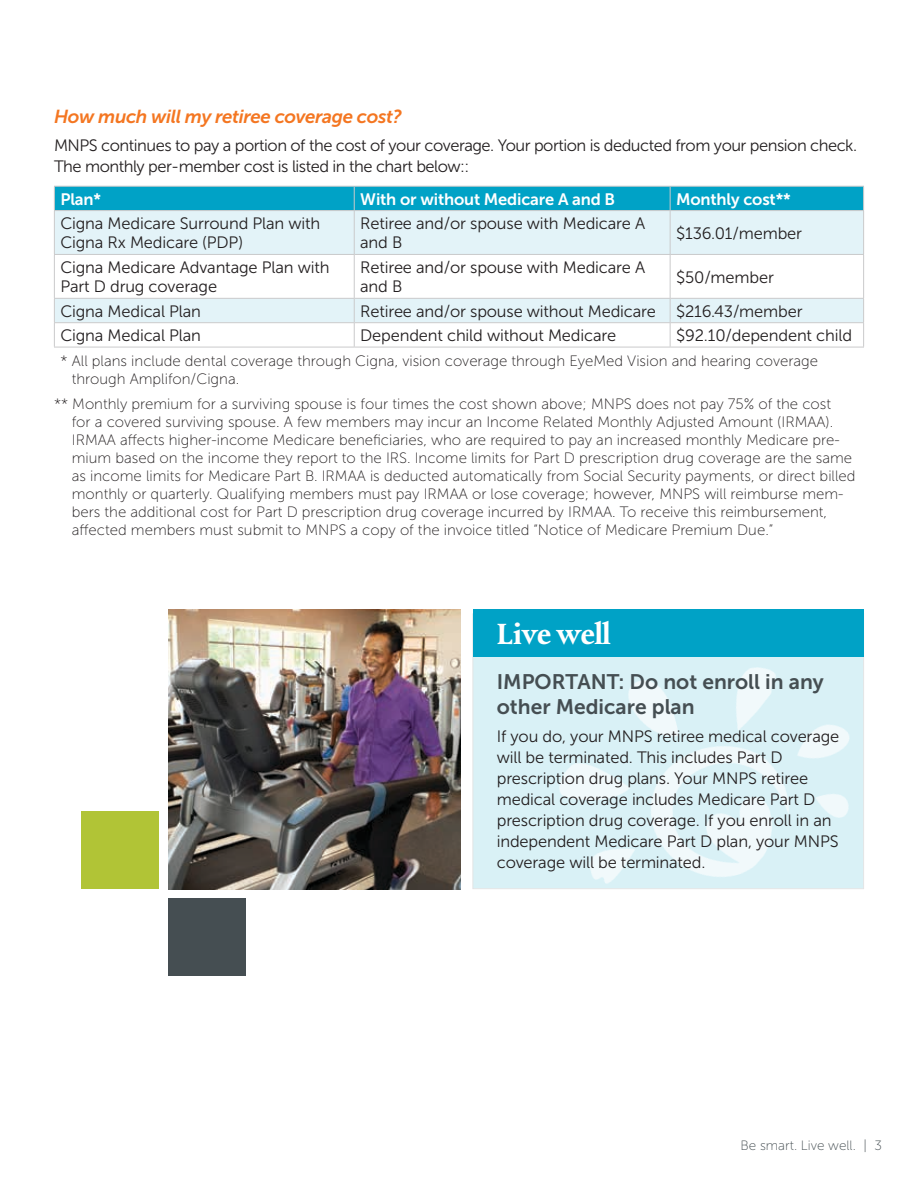
<style>
.page{position:relative;width:918px;height:1188px;background:#fff}
.page>*{position:absolute;margin:0;border:0;box-sizing:border-box;transform-origin:0 0}
.t1{font:700 30px "Albertina";letter-spacing:-.02em;color:#fff}
.t2{font:21px/25.5px "Museo Sans 700";color:#454e52}
.t3{font:italic 18.75px "Museo Sans 700";letter-spacing:-.02em;color:#f47621}
.t4{font:16.5px/21px "Museo Sans 300";letter-spacing:-.01em;color:#231f20}
.t5{font:16.5px/21px "Museo Sans 300";letter-spacing:-.03em;color:#231f20}
.t6{font:16.5px "Museo Sans 700";letter-spacing:-.01em;color:#fff}
.t7{font:15px/18px "Museo Sans 100";color:#231f20}
.t8{font:13.5px "Museo Sans 100";color:#454e52}
</style>
<div class="page">
<svg style="left:55px;top:211px;width:808px;height:87px;fill:#e7f3f8"></svg>
<div style="left:54px;top:186px;width:810px;height:24px;background:#00a2c6"></div>
<hr style="left:54px;top:211px;width:1px;height:43px;background:#cacacb">
<hr style="left:54px;top:210px;width:300px;height:1px;background:#cacacb">
<hr style="left:354px;top:210px;width:316px;height:1px;background:#cacacb">
<hr style="left:670px;top:210px;width:194px;height:1px;background:#cacacb">
<hr style="left:354px;top:211px;width:1px;height:43px;background:#cacacb">
<hr style="left:670px;top:211px;width:1px;height:43px;background:#cacacb">
<hr style="left:863px;top:211px;width:1px;height:43px;background:#cacacb">
<hr style="left:54px;top:255px;width:1px;height:43px;background:#cacacb">
<hr style="left:54px;top:254px;width:300px;height:1px;background:#cacacb">
<hr style="left:354px;top:255px;width:1px;height:43px;background:#cacacb">
<hr style="left:354px;top:254px;width:316px;height:1px;background:#cacacb">
<hr style="left:670px;top:254px;width:194px;height:1px;background:#cacacb">
<hr style="left:670px;top:255px;width:1px;height:43px;background:#cacacb">
<hr style="left:863px;top:255px;width:1px;height:43px;background:#cacacb">
<hr style="left:54px;top:298px;width:300px;height:1px;background:#cacacb">
<hr style="left:354px;top:298px;width:316px;height:1px;background:#cacacb">
<hr style="left:670px;top:298px;width:194px;height:1px;background:#cacacb">
<hr style="left:54px;top:347px;width:300px;height:1px;background:#cacacb">
<svg style="left:54px;top:299px;width:810px;height:48px"></svg>
<hr style="left:354px;top:347px;width:316px;height:1px;background:#cacacb">
<hr style="left:670px;top:347px;width:194px;height:1px;background:#cacacb">
<div style="left:168px;top:898px;width:78px;height:78px;background:#454e52"></div>
<div style="left:81px;top:811px;width:78px;height:78px;background:#b1c436"></div>
<div style="left:472px;top:613px;width:392px;height:276px;background:#d9f1f6"></div>
<div style="left:473px;top:609px;width:391px;height:48px;background:#00a2c6"></div>
<img style="left:501px;top:657px;width:363px;height:232px">
<img style="left:168px;top:609px;width:293px;height:280px">
<p class="t3" style="left:54px;top:106px;width:349px">How much will my retiree coverage cost?</p>
<p class="t5" style="left:54px;top:135px;width:805px">MNPS continues to pay a portion of the cost of your coverage. Your portion is deducted from your pension check.<br>The monthly per-member cost is listed in the chart below::</p>
<p class="t6" style="left:60px;top:190px;width:42px">Plan*</p>
<p class="t6" style="left:360px;top:190px;width:256px">With or without Medicare A and B</p>
<p class="t6" style="left:676px;top:190px;width:116px">Monthly cost**</p>
<p class="t4" style="left:60px;top:214px;width:261px;line-height:19.5px">Cigna Medicare Surround Plan with<br>Cigna Rx Medicare (PDP)</p>
<p class="t4" style="left:360px;top:214px;width:287px;line-height:19.5px">Retiree and/or spouse with Medicare A and B</p>
<p class="t4" style="left:676px;top:223px;width:127px">$136.01/member</p>
<p class="t4" style="left:60px;top:258px;width:271px;line-height:19.5px">Cigna Medicare Advantage Plan with<br>Part D drug coverage</p>
<p class="t4" style="left:360px;top:258px;width:287px;line-height:19.5px">Retiree and/or spouse with Medicare A and B</p>
<p class="t4" style="left:676px;top:267px;width:99px">$50/member</p>
<p class="t4" style="left:60px;top:301px;width:142px">Cigna Medical Plan</p>
<p class="t4" style="left:360px;top:301px;width:444px">Retiree and/or spouse without Medicare $216.43/member</p>
<p class="t4" style="left:60px;top:325px;width:142px">Cigna Medical Plan</p>
<p class="t4" style="left:360px;top:325px;width:257px">Dependent child without Medicare</p>
<p class="t4" style="left:676px;top:325px;width:177px">$92.10/dependent child</p>
<p class="t7" style="left:72px;top:352px;width:748px;text-indent:-11px">* All plans include dental coverage through Cigna, vision coverage through EyeMed Vision and hearing coverage through Amplifon/Cigna.</p>
<p class="t7" style="left:72px;top:395px;width:785px;text-indent:-18px">** Monthly premium for a surviving spouse is four times the cost shown above; MNPS does not pay 75% of the cost<br>for a covered surviving spouse. A few members may incur an Income Related Monthly Adjusted Amount (IRMAA).<br>IRMAA affects higher-income Medicare beneficiaries, who are required to pay an increased monthly Medicare pre&shy;mium based on the income they report to the IRS. Income limits for Part D prescription drug coverage are the same as income limits for Medicare Part B. IRMAA is deducted automatically from Social Security payments, or direct billed monthly or quarterly. Qualifying members must pay IRMAA or lose coverage; however, MNPS will reimburse mem&shy;bers the additional cost for Part D prescription drug coverage incurred by IRMAA. To receive this reimbursement, affected members must submit to MNPS a copy of the invoice titled “Notice of Medicare Premium Due.”</p>
<h1 class="t1" style="left:497px;top:615px;width:116px">Live well</h1>
<h2 class="t2" style="left:497px;top:669px;width:329px">IMPORTANT: Do not enroll in any other Medicare plan</h2>
<p class="t4" style="left:497px;top:726px;width:344px">If you do, your MNPS retiree medical coverage will be terminated. This includes Part D prescription drug plans. Your MNPS retiree medical coverage includes Medicare Part D prescription drug coverage. If you enroll in an independent Medicare Part D plan, your MNPS coverage will be terminated.</p>
<p class="t8" style="left:740px;top:1138px;width:143px">Be smart. Live well. | 3</p>
</div>
